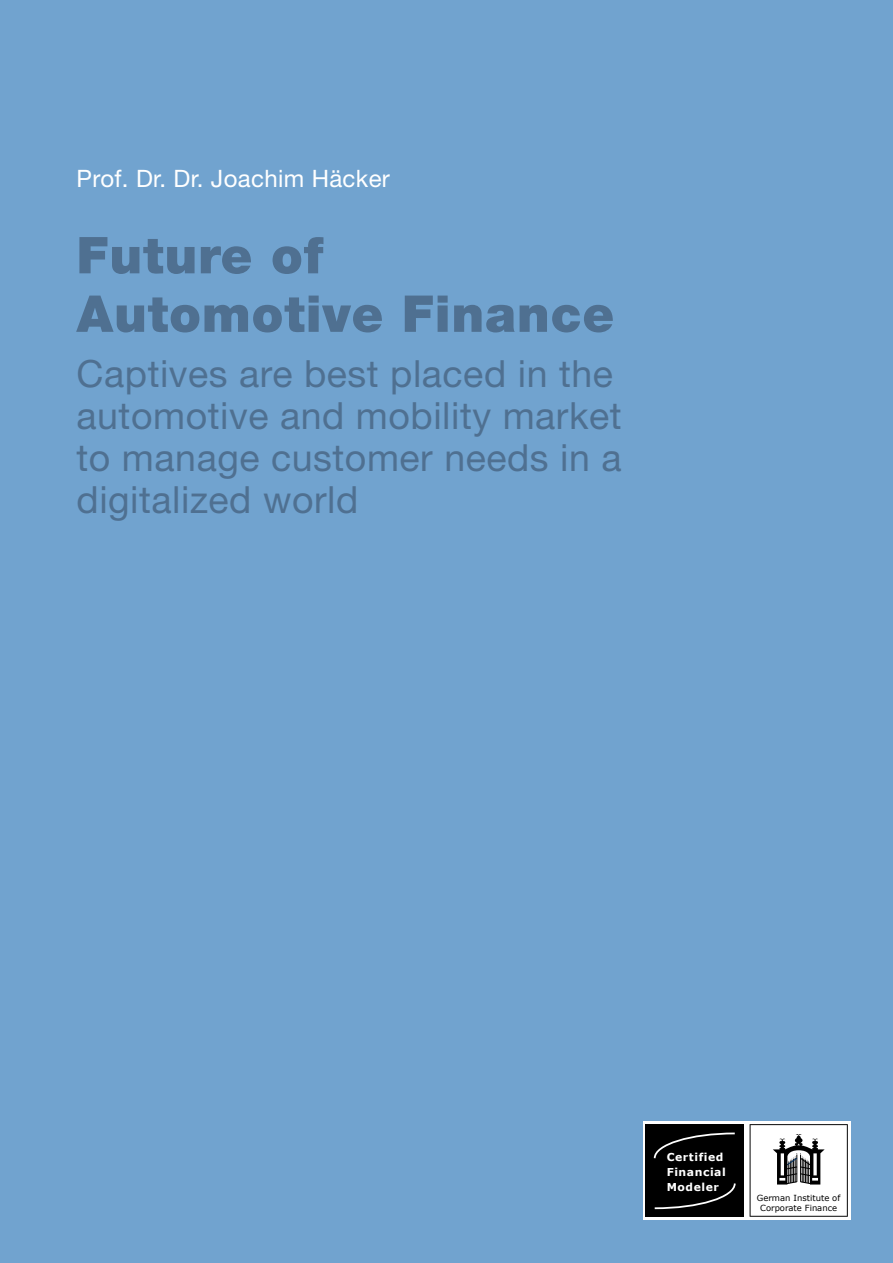
<style>
.page{position:relative;width:893px;height:1263px;background:#71a3cf}
.page>*{position:absolute;margin:0;border:0;box-sizing:border-box;transform-origin:0 0}
.t1{font:900 50.7px/58.5px "Helvetica Neue LT Std";letter-spacing:.015em;color:#4f7091}
.t2{font:37.5px/42px "Helvetica Neue LT Std";letter-spacing:.015em;color:#4f7091}
.t3{font:24px "Helvetica Neue LT Std";letter-spacing:.015em;color:#fff}
.t4{font:700 10.95px/14.9px "Verdana";letter-spacing:.05em;color:#fff}
.t5{font:8.4px/10.4px "Verdana";color:#000;text-align:center}
</style>
<div class="page">
<div style="left:643px;top:1121px;width:207px;height:98px;background:#fff"></div>
<svg style="left:750px;top:1124px;width:98px;height:93px"></svg>
<div style="left:646px;top:1124px;width:98px;height:93px;background:#000"></div>
<svg style="left:653px;top:1132px;width:82px;height:27px"></svg>
<svg style="left:654px;top:1183px;width:82px;height:27px"></svg>
<p class="t3" style="left:77px;top:164px;width:315px">Prof. Dr. Dr. Joachim Häcker</p>
<h1 class="t1" style="left:77px;top:226px;width:539px">Future of<br>Automotive Finance</h1>
<p class="t2" style="left:77px;top:352px;width:547px">Captives are best placed in the automotive and mobility market to manage customer needs in a digitalized world</p>
<p class="t4" style="left:667px;top:1150px;width:61px">Certified<br>Financial<br>Modeler</p>
<p class="t5" style="left:757px;top:1192px;width:85px">German Institute of<br>Corporate Finance</p>
</div>
